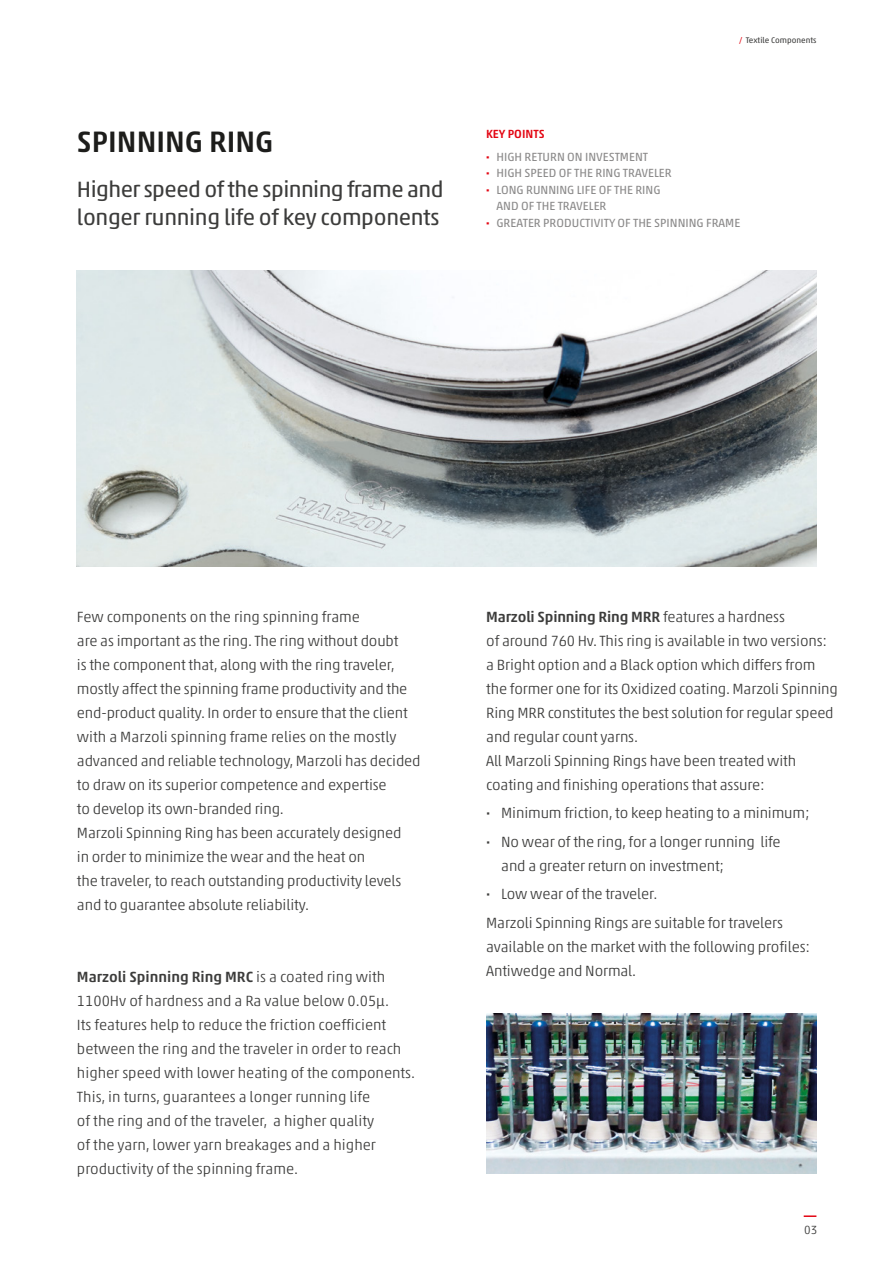
<style>
.page{position:relative;width:893px;height:1263px;background:#fff}
.page>*{position:absolute;margin:0;border:0;box-sizing:border-box;transform-origin:0 0}
.t1{font:500 30px "Akko W1 G";color:#1d1d1b}
.t2{font:22.5px/28.5px "Akko W1 G";letter-spacing:-.025em;color:#3c3c3b}
.t3{font:300 15px/24px "Akko W1 G";letter-spacing:-.01em;color:#3c3c3b}
.t4{font:12px/22.5px "Akko W1 G";color:#8b8a8a}
.t5{font:300 12px "Akko W1 G";color:#3c3c3b}
.t6{font:8.25px "Akko W1 G";color:#3c3c3b}
.s1{color:#e30613}
.s2{font-weight:500;color:#e30613}
.s3{font-weight:700;color:#e30613}
.s4{font-weight:500}
</style>
<div class="page">
<svg style="left:804px;top:1215px;width:12px;height:2px"></svg>
<img style="left:77px;top:270px;width:740px;height:297px">
<img style="left:486px;top:1013px;width:331px;height:161px">
<h1 class="t1" style="left:77px;top:119px;width:198px">SPINNING RING</h1>
<h2 class="t2" style="left:77px;top:173px;width:368px">Higher speed of the spinning frame and longer running life of key components</h2>
<p class="t6" style="left:739px;top:34px;width:79px"><span class="s1">/</span> Textile Components</p>
<p class="t4" style="left:486px;top:122px;width:164px"><span class="s2">KEY POINTS<br></span><span class="s3">·</span> HIGH RETURN ON INVESTMENT</p>
<p class="t4" style="left:486px;top:161px;width:187px"><span class="s3">·</span> HIGH SPEED OF THE RING TRAVELER</p>
<p class="t4" style="left:486px;top:177px;width:176px"><span class="s3">·</span> LONG RUNNING LIFE OF THE RING</p>
<p class="t4" style="left:496px;top:194px;width:111px">AND OF THE TRAVELER</p>
<p class="t4" style="left:486px;top:210px;width:256px"><span class="s3">·</span> GREATER PRODUCTIVITY OF THE SPINNING FRAME</p>
<p class="t3" style="left:77px;top:603px;width:345px">Few components on the ring spinning frame<br>are as important as the ring. The ring without doubt<br>is the component that, along with the ring traveler, mostly affect the spinning frame productivity and the end-product quality. In order to ensure that the client with a Marzoli spinning frame relies on the mostly advanced and reliable technology, Marzoli has decided to draw on its superior competence and expertise<br>to develop its own-branded ring.<br>Marzoli Spinning Ring has been accurately designed<br>in order to minimize the wear and the heat on<br>the traveler, to reach outstanding productivity levels and to guarantee absolute reliability.</p>
<p class="t3" style="left:77px;top:963px;width:340px"><span class="s4">Marzoli Spinning Ring MRC</span> is a coated ring with 1100Hv of hardness and a Ra value below 0.05µ.<br>Its features help to reduce the friction coefficient between the ring and the traveler in order to reach higher speed with lower heating of the components.<br>This, in turns, guarantees a longer running life<br>of the ring and of the traveler, a higher quality<br>of the yarn, lower yarn breakages and a higher productivity of the spinning frame.</p>
<p class="t3" style="left:486px;top:603px;width:353px"><span class="s4">Marzoli Spinning Ring MRR</span> features a hardness<br>of around 760 Hv. This ring is available in two versions: a Bright option and a Black option which differs from the former one for its Oxidized coating. Marzoli Spinning Ring MRR constitutes the best solution for regular speed and regular count yarns.<br>All Marzoli Spinning Rings have been treated with coating and finishing operations that assure:</p>
<p class="t3" style="left:486px;top:798px;width:325px;line-height:28.5px"><span class="s4">·</span> Minimum friction, to keep heating to a minimum; <span class="s4">·</span> No wear of the ring, for a longer running life</p>
<p class="t3" style="left:486px;top:850px;width:298px;line-height:28.5px;text-indent:15px">and a greater return on investment;<br><span class="s4">·</span> Low wear of the traveler.<br>Marzoli Spinning Rings are suitable for travelers</p>
<p class="t3" style="left:486px;top:933px;width:325px">available on the market with the following profiles:<br>Antiwedge and Normal.</p>
<p class="t5" style="left:804px;top:1221px;width:15px">03</p>
</div>
